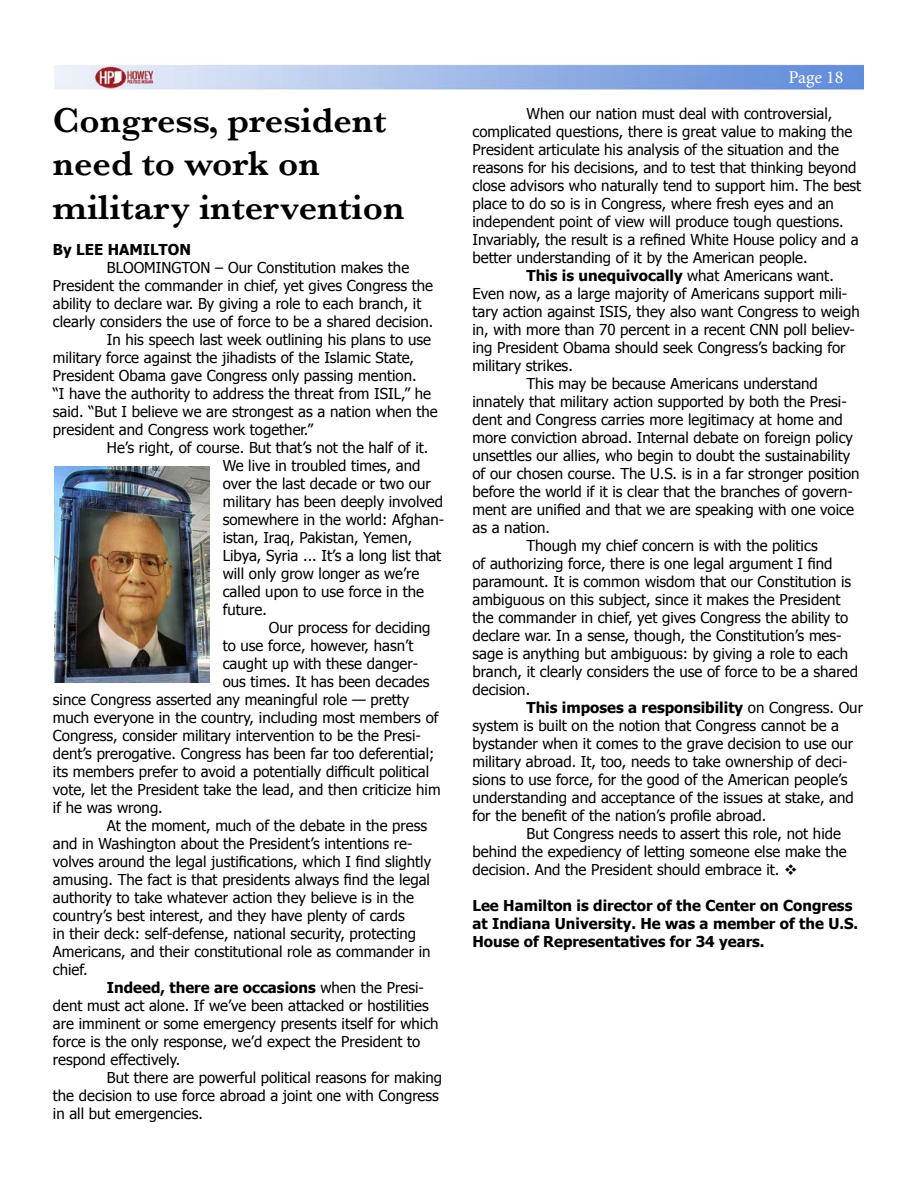
<style>
.page{position:relative;width:918px;height:1188px;background:#fff}
.page>*{position:absolute;margin:0;border:0;box-sizing:border-box;transform-origin:0 0}
.t1{font:600 36px/43.2px "Baskerville";color:#000}
.t2{font:18px "Minion Pro";letter-spacing:-.005em;color:#fff}
.t3{font:15px "Tahoma";color:#000}
.t4{font:700 15px/18px "Tahoma";color:#000}
.s1{font-weight:400}
</style>
<div class="page">
<img style="left:54px;top:64px;width:810px;height:26px">
<img style="left:54px;top:467px;width:155px;height:215px">
<h1 class="t1" style="left:53px;top:99px;width:353px">Congress, president need to work on military intervention</h1>
<p class="t4" style="left:53px;top:239px;width:139px">By LEE HAMILTON</p>
<p class="t3" style="left:107px;top:257px;width:304px">BLOOMINGTON – Our Constitution makes the</p>
<p class="t3" style="left:53px;top:275px;width:382px">President the commander in chief, yet gives Congress the</p>
<p class="t3" style="left:53px;top:293px;width:370px">ability to declare war. By giving a role to each branch, it</p>
<p class="t3" style="left:53px;top:311px;width:382px">clearly considers the use of force to be a shared decision.</p>
<p class="t3" style="left:107px;top:329px;width:326px">In his speech last week outlining his plans to use</p>
<p class="t3" style="left:53px;top:347px;width:363px">military force against the jihadists of the Islamic State,</p>
<p class="t3" style="left:53px;top:365px;width:365px">President Obama gave Congress only passing mention.</p>
<p class="t3" style="left:53px;top:383px;width:380px">“I have the authority to address the threat from ISIL,” he</p>
<p class="t3" style="left:53px;top:401px;width:386px">said. “But I believe we are strongest as a nation when the</p>
<p class="t3" style="left:53px;top:419px;width:262px">president and Congress work together.”</p>
<p class="t3" style="left:107px;top:437px;width:323px">He’s right, of course. But that’s not the half of it.</p>
<p class="t3" style="left:223px;top:455px;width:199px">We live in troubled times, and</p>
<p class="t3" style="left:223px;top:473px;width:210px">over the last decade or two our</p>
<p class="t3" style="left:223px;top:491px;width:222px">military has been deeply involved</p>
<p class="t3" style="left:223px;top:509px;width:223px">somewhere in the world: Afghan-</p>
<p class="t3" style="left:223px;top:527px;width:191px">istan, Iraq, Pakistan, Yemen,</p>
<p class="t3" style="left:223px;top:545px;width:220px">Libya, Syria ... It’s a long list that</p>
<p class="t3" style="left:223px;top:563px;width:198px">will only grow longer as we’re</p>
<p class="t3" style="left:223px;top:581px;width:203px">called upon to use force in the</p>
<p class="t3" style="left:223px;top:599px;width:46px">future.</p>
<p class="t3" style="left:269px;top:617px;width:163px">Our process for deciding</p>
<p class="t3" style="left:223px;top:635px;width:192px">to use force, however, hasn’t</p>
<p class="t3" style="left:223px;top:653px;width:197px">caught up with these danger-</p>
<p class="t3" style="left:223px;top:671px;width:208px">ous times. It has been decades</p>
<p class="t3" style="left:53px;top:689px;width:358px">since Congress asserted any meaningful role — pretty</p>
<p class="t3" style="left:53px;top:707px;width:387px">much everyone in the country, including most members of</p>
<p class="t3" style="left:53px;top:725px;width:369px">Congress, consider military intervention to be the Presi-</p>
<p class="t3" style="left:53px;top:743px;width:383px">dent’s prerogative. Congress has been far too deferential;</p>
<p class="t3" style="left:53px;top:761px;width:378px">its members prefer to avoid a potentially difficult political</p>
<p class="t3" style="left:53px;top:779px;width:389px">vote, let the President take the lead, and then criticize him</p>
<p class="t3" style="left:53px;top:797px;width:111px">if he was wrong.</p>
<p class="t3" style="left:107px;top:815px;width:322px">At the moment, much of the debate in the press</p>
<p class="t3" style="left:53px;top:833px;width:361px">and in Washington about the President’s intentions re-</p>
<p class="t3" style="left:53px;top:851px;width:380px">volves around the legal justifications, which I find slightly</p>
<p class="t3" style="left:53px;top:869px;width:379px">amusing. The fact is that presidents always find the legal</p>
<p class="t3" style="left:53px;top:887px;width:363px">authority to take whatever action they believe is in the</p>
<p class="t3" style="left:53px;top:905px;width:353px">country’s best interest, and they have plenty of cards</p>
<p class="t3" style="left:53px;top:923px;width:365px">in their deck: self-defense, national security, protecting</p>
<p class="t3" style="left:53px;top:941px;width:379px">Americans, and their constitutional role as commander in</p>
<p class="t3" style="left:53px;top:959px;width:36px">chief.</p>
<p class="t4" style="left:107px;top:977px;width:319px">Indeed, there are occasions <span class="s1">when the Presi-</span></p>
<p class="t3" style="left:53px;top:995px;width:377px">dent must act alone. If we’ve been attacked or hostilities</p>
<p class="t3" style="left:53px;top:1013px;width:387px">are imminent or some emergency presents itself for which</p>
<p class="t3" style="left:53px;top:1031px;width:369px">force is the only response, we’d expect the President to</p>
<p class="t3" style="left:53px;top:1049px;width:129px">respond effectively.</p>
<p class="t3" style="left:107px;top:1067px;width:337px">But there are powerful political reasons for making</p>
<p class="t3" style="left:53px;top:1085px;width:388px">the decision to use force abroad a joint one with Congress</p>
<p class="t3" style="left:53px;top:1103px;width:152px">in all but emergencies.</p>
<p class="t2" style="left:789px;top:65px;width:56px">Page 18</p>
<p class="t3" style="left:526px;top:104px;width:307px">When our nation must deal with controversial,</p>
<p class="t3" style="left:472px;top:122px;width:382px">complicated questions, there is great value to making the</p>
<p class="t3" style="left:472px;top:140px;width:368px">President articulate his analysis of the situation and the</p>
<p class="t3" style="left:472px;top:158px;width:385px">reasons for his decisions, and to test that thinking beyond</p>
<p class="t3" style="left:472px;top:176px;width:390px">close advisors who naturally tend to support him. The best</p>
<p class="t3" style="left:472px;top:194px;width:363px">place to do so is in Congress, where fresh eyes and an</p>
<p class="t3" style="left:472px;top:212px;width:373px">independent point of view will produce tough questions.</p>
<p class="t3" style="left:472px;top:230px;width:388px">Invariably, the result is a refined White House policy and a</p>
<p class="t3" style="left:472px;top:248px;width:337px">better understanding of it by the American people.</p>
<p class="t4" style="left:526px;top:266px;width:309px">This is unequivocally <span class="s1">what Americans want.</span></p>
<p class="t3" style="left:472px;top:284px;width:376px">Even now, as a large majority of Americans support mili-</p>
<p class="t3" style="left:472px;top:302px;width:389px">tary action against ISIS, they also want Congress to weigh</p>
<p class="t3" style="left:472px;top:320px;width:384px">in, with more than 70 percent in a recent CNN poll believ-</p>
<p class="t3" style="left:472px;top:338px;width:375px">ing President Obama should seek Congress’s backing for</p>
<p class="t3" style="left:472px;top:356px;width:102px">military strikes.</p>
<p class="t3" style="left:526px;top:374px;width:293px">This may be because Americans understand</p>
<p class="t3" style="left:472px;top:392px;width:376px">innately that military action supported by both the Presi-</p>
<p class="t3" style="left:472px;top:410px;width:372px">dent and Congress carries more legitimacy at home and</p>
<p class="t3" style="left:472px;top:428px;width:382px">more conviction abroad. Internal debate on foreign policy</p>
<p class="t3" style="left:472px;top:446px;width:379px">unsettles our allies, who begin to doubt the sustainability</p>
<p class="t3" style="left:472px;top:464px;width:389px">of our chosen course. The U.S. is in a far stronger position</p>
<p class="t3" style="left:472px;top:482px;width:382px">before the world if it is clear that the branches of govern-</p>
<p class="t3" style="left:472px;top:500px;width:383px">ment are unified and that we are speaking with one voice</p>
<p class="t3" style="left:472px;top:518px;width:79px">as a nation.</p>
<p class="t3" style="left:526px;top:536px;width:293px">Though my chief concern is with the politics</p>
<p class="t3" style="left:472px;top:554px;width:361px">of authorizing force, there is one legal argument I find</p>
<p class="t3" style="left:472px;top:572px;width:380px">paramount. It is common wisdom that our Constitution is</p>
<p class="t3" style="left:472px;top:590px;width:370px">ambiguous on this subject, since it makes the President</p>
<p class="t3" style="left:472px;top:608px;width:377px">the commander in chief, yet gives Congress the ability to</p>
<p class="t3" style="left:472px;top:626px;width:371px">declare war. In a sense, though, the Constitution’s mes-</p>
<p class="t3" style="left:472px;top:644px;width:377px">sage is anything but ambiguous: by giving a role to each</p>
<p class="t3" style="left:472px;top:662px;width:387px">branch, it clearly considers the use of force to be a shared</p>
<p class="t3" style="left:472px;top:680px;width:59px">decision.</p>
<p class="t4" style="left:526px;top:698px;width:338px">This imposes a responsibility <span class="s1">on Congress. Our</span></p>
<p class="t3" style="left:472px;top:716px;width:368px">system is built on the notion that Congress cannot be a</p>
<p class="t3" style="left:472px;top:734px;width:382px">bystander when it comes to the grave decision to use our</p>
<p class="t3" style="left:472px;top:752px;width:377px">military abroad. It, too, needs to take ownership of deci-</p>
<p class="t3" style="left:472px;top:770px;width:377px">sions to use force, for the good of the American people’s</p>
<p class="t3" style="left:472px;top:788px;width:383px">understanding and acceptance of the issues at stake, and</p>
<p class="t3" style="left:472px;top:806px;width:295px">for the benefit of the nation’s profile abroad.</p>
<p class="t3" style="left:526px;top:824px;width:316px">But Congress needs to assert this role, not hide</p>
<p class="t3" style="left:472px;top:842px;width:376px">behind the expediency of letting someone else make the</p>
<p class="t3" style="left:472px;top:860px;width:326px">decision. And the President should embrace it. ❖</p>
<p class="t4" style="left:472px;top:896px;width:387px">Lee Hamilton is director of the Center on Congress at Indiana University. He was a member of the U.S.<br>House of Representatives for 34 years.</p>
</div>
